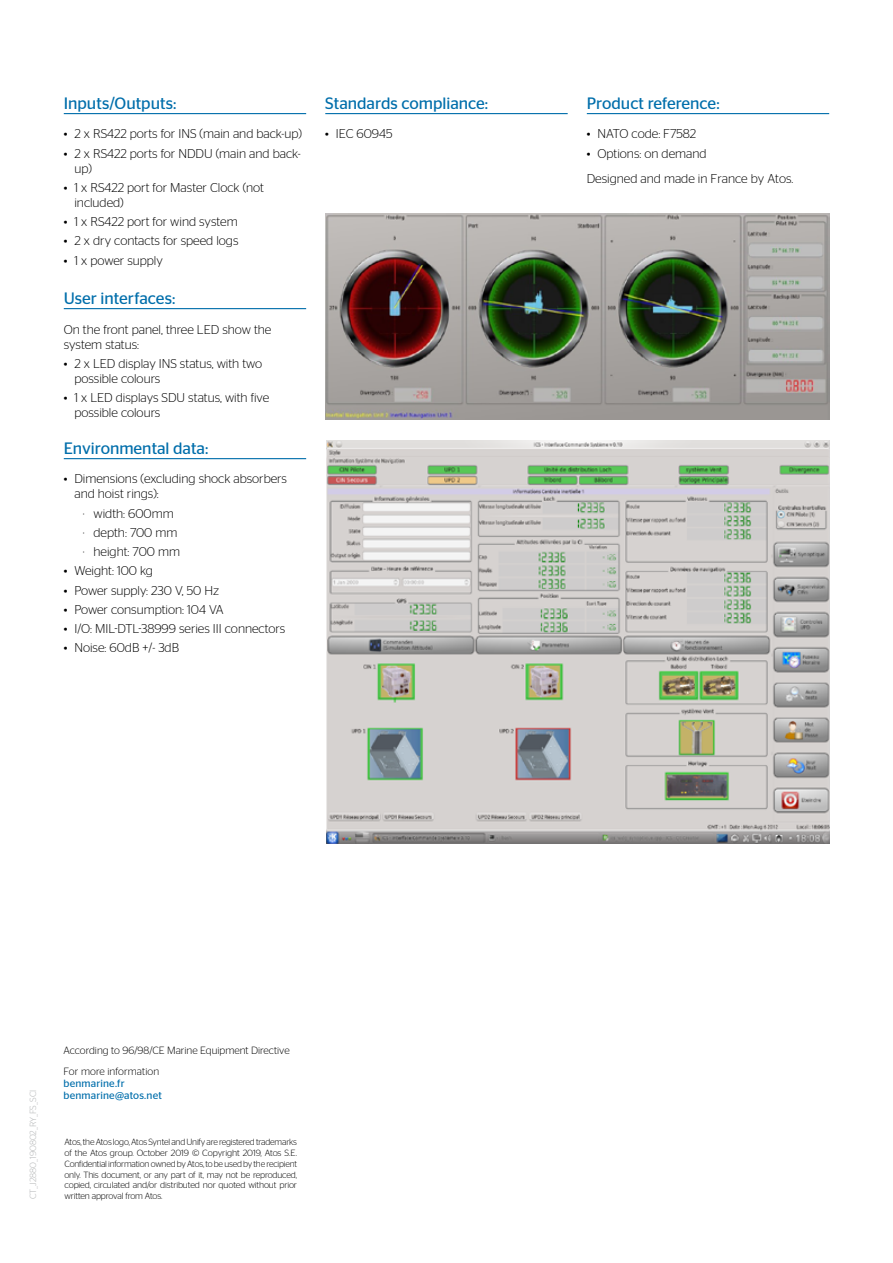
<style>
.page{position:relative;width:893px;height:1263px;background:#fff}
.page>*{position:absolute;margin:0;border:0;box-sizing:border-box;transform-origin:0 0}
.t1{font:16.5px "Stag Sans";color:#006eab}
.t2{font:300 12.75px/15px "Stag Sans";color:#000}
.t3{font:300 10.5px "Stag Sans";color:#000}
.t4{font:10.5px/12px "Stag Sans";letter-spacing:.015em;color:#006eab}
.t5{font:300 9px/10.8px "Stag Sans";letter-spacing:-.015em;color:#000;text-align:justify}
.t6{font:300 9px "Stag Sans";color:#b1b3b4}
</style>
<div class="page">
<hr style="left:64px;top:113px;width:242px;height:1px;background:#006eab">
<hr style="left:64px;top:308px;width:242px;height:1px;background:#006eab">
<hr style="left:64px;top:458px;width:242px;height:1px;background:#006eab">
<hr style="left:325px;top:113px;width:243px;height:1px;background:#006eab">
<hr style="left:587px;top:113px;width:242px;height:1px;background:#006eab">
<img style="left:325px;top:214px;width:504px;height:205px">
<img style="left:326px;top:440px;width:503px;height:403px">
<p class="t1" style="left:64px;top:94px;width:114px">Inputs/Outputs:</p>
<p class="t2" style="left:64px;top:126px;width:240px">• 2 x RS422 ports for INS (main and back-up)</p>
<p class="t2" style="left:74px;top:145px;width:228px;text-indent:-11px">• 2 x RS422 ports for NDDU (main and back&shy;up)</p>
<p class="t2" style="left:74px;top:180px;width:191px;text-indent:-11px">• 1 x RS422 port for Master Clock (not included)</p>
<p class="t2" style="left:64px;top:214px;width:175px">• 1 x RS422 port for wind system</p>
<p class="t2" style="left:64px;top:233px;width:176px">• 2 x dry contacts for speed logs</p>
<p class="t2" style="left:64px;top:252px;width:101px">• 1 x power supply</p>
<p class="t1" style="left:64px;top:289px;width:113px">User interfaces:</p>
<p class="t2" style="left:64px;top:322px;width:209px">On the front panel, three LED show the system status:</p>
<p class="t2" style="left:74px;top:356px;width:189px;text-indent:-11px">• 2 x LED display INS status, with two possible colours</p>
<p class="t2" style="left:74px;top:390px;width:196px;text-indent:-11px">• 1 x LED displays SDU status, with five possible colours</p>
<p class="t1" style="left:64px;top:439px;width:146px">Environmental data:</p>
<p class="t2" style="left:74px;top:471px;width:214px;text-indent:-11px">• Dimensions (excluding shock absorbers and hoist rings):</p>
<p class="t2" style="left:83px;top:503px;width:99px;line-height:19.2px">· width: 600mm<br>· depth: 700 mm · height: 700 mm</p>
<p class="t2" style="left:64px;top:563px;width:91px">• Weight: 100 kg</p>
<p class="t2" style="left:64px;top:582px;width:157px">• Power supply: 230 V, 50 Hz</p>
<p class="t2" style="left:64px;top:602px;width:161px">• Power consumption: 104 VA</p>
<p class="t2" style="left:64px;top:621px;width:223px">• I/O: MIL-DTL-38999 series III connectors</p>
<p class="t2" style="left:64px;top:640px;width:117px">• Noise: 60dB +/- 3dB</p>
<p class="t1" style="left:325px;top:94px;width:164px">Standards compliance:</p>
<p class="t2" style="left:325px;top:126px;width:69px">• IEC 60945</p>
<p class="t1" style="left:587px;top:94px;width:134px">Product reference:</p>
<p class="t2" style="left:587px;top:126px;width:111px">• NATO code: F7582</p>
<p class="t2" style="left:587px;top:140px;width:208px;line-height:26px">• Options: on demand<br>Designed and made in France by Atos.</p>
<p class="t6" style="left:28px;top:1199px;width:111px;rotate:-90deg">CT_J2880_190802_RY_FS_SCI</p>
<p class="t3" style="left:64px;top:1044px;width:228px">According to 96/98/CE Marine Equipment Directive</p>
<p class="t3" style="left:64px;top:1066px;width:97px">For more information</p>
<p class="t4" style="left:64px;top:1077px;width:100px">benmarine.fr benmarine@atos.net</p>
<p class="t5" style="left:64px;top:1136px;width:234px">Atos, the Atos logo, Atos Syntel and Unify are registered trademarks of the Atos group. October 2019 © Copyright 2019, Atos S.E.<br>Confidential information owned by Atos, to be used by the recipient only. This document, or any part of it, may not be reproduced, copied, circulated and/or distributed nor quoted without prior written approval from Atos.</p>
</div>
